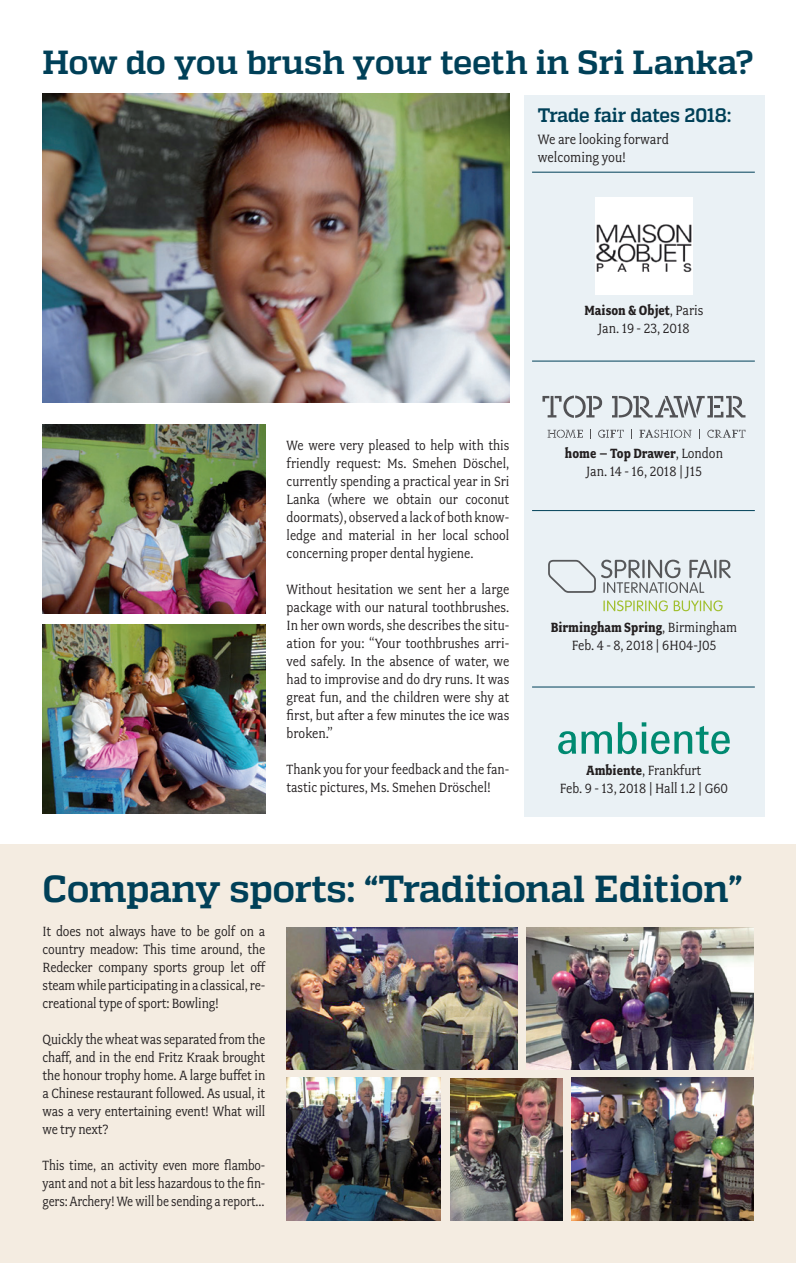
<style>
.page{position:relative;width:796px;height:1263px;background:#fff}
.page>*{position:absolute;margin:0;border:0;box-sizing:border-box;transform-origin:0 0}
.t1{font:700 37.65px "Quadon";letter-spacing:-.005em;color:#004058}
.t2{font:700 33.45px "Quadon";letter-spacing:-.015em;color:#004058}
.t3{font:700 19.5px "Quadon";color:#004058;scale:.94 1}
.t4{font:15.15px/18.1px "Fairplex Narrow";color:#231f20}
.t5{font:15px/18px "Fairplex Narrow";letter-spacing:-.01em;color:#231f20;text-align:justify}
.t6{font:15px/18px "Fairplex Narrow";letter-spacing:-.01em;color:#231f20;text-align:justify;scale:.95 1}
.s1{font-weight:700}
</style>
<div class="page">
<div style="left:523px;top:95px;width:241px;height:722px;background:#eaf1f5"></div>
<div style="left:0;top:844px;width:795px;height:419px;background:#f4ece1"></div>
<img style="left:43px;top:624px;width:222px;height:189px">
<img style="left:43px;top:424px;width:222px;height:189px">
<img style="left:286px;top:927px;width:231px;height:142px">
<img style="left:526px;top:927px;width:227px;height:142px">
<img style="left:286px;top:1078px;width:154px;height:142px">
<img style="left:450px;top:1078px;width:112px;height:142px">
<img style="left:571px;top:1078px;width:182px;height:142px">
<img style="left:43px;top:94px;width:466px;height:308px">
<hr style="left:531px;top:361px;width:223px;height:1px;background:#004058">
<hr style="left:531px;top:172px;width:223px;height:1px;background:#004058">
<hr style="left:531px;top:510px;width:223px;height:1px;background:#004058">
<hr style="left:531px;top:687px;width:223px;height:1px;background:#004058">
<svg style="left:558px;top:731px;width:17px;height:23px"></svg>
<svg style="left:581px;top:731px;width:30px;height:23px"></svg>
<svg style="left:617px;top:722px;width:112px;height:32px"></svg>
<hr style="left:713px;top:560px;width:3px;height:18px;background:#57585a">
<svg style="left:719px;top:560px;width:11px;height:18px"></svg>
<svg style="left:548px;top:560px;width:164px;height:33px"></svg>
<svg style="left:603px;top:600px;width:64px;height:11px"></svg>
<svg style="left:673px;top:600px;width:49px;height:11px"></svg>
<img style="left:595px;top:197px;width:97px;height:98px">
<svg style="left:707px;top:430px;width:38px;height:8px"></svg>
<svg style="left:542px;top:396px;width:59px;height:22px"></svg>
<svg style="left:612px;top:396px;width:133px;height:21px"></svg>
<svg style="left:598px;top:430px;width:25px;height:8px"></svg>
<svg style="left:639px;top:430px;width:52px;height:8px"></svg>
<svg style="left:547px;top:430px;width:35px;height:8px"></svg>
<h2 class="t2" style="left:43px;top:42px;width:712px">How do you brush your teeth in Sri Lanka?</h2>
<h3 class="t3" style="left:537px;top:103px;width:207px">Trade fair dates 2018:</h3>
<p class="t4" style="left:537px;top:130px;width:133px">We are looking forward welcoming you!</p>
<p class="t5" style="left:286px;top:436px;width:224px">We were very pleased to help with this friendly request: Ms. Smehen Döschel, currently spending a practical year in Sri Lanka (where we obtain our coconut doormats), observed a lack of both know&shy;ledge and material in her local school concerning proper dental hygiene.</p>
<p class="t5" style="left:286px;top:580px;width:224px">Without hesitation we sent her a large package with our natural toothbrushes.<br>In her own words, she describes the situ&shy;ation for you: “Your toothbrushes arri&shy;ved safely. In the absence of water, we had to improvise and do dry runs. It was great fun, and the children were shy at first, but after a few minutes the ice was broken.”</p>
<p class="t5" style="left:286px;top:760px;width:224px">Thank you for your feedback and the fan&shy;tastic pictures, Ms. Smehen Dröschel!</p>
<p class="t5" style="left:584px;top:301px;width:120px;text-align:center"><span class="s1">Maison &amp; Objet</span>, Paris<br>Jan. 19 - 23, 2018</p>
<p class="t5" style="left:564px;top:444px;width:159px;text-align:center"><span class="s1">home – Top Drawer</span>, London<br>Jan. 14 - 16, 2018 | J15</p>
<p class="t5" style="left:550px;top:618px;width:188px;text-align:center"><span class="s1">Birmingham Spring</span>, Birmingham<br>Feb. 4 - 8, 2018 | 6H04-J05</p>
<p class="t5" style="left:559px;top:761px;width:169px;text-align:center"><span class="s1">Ambiente</span>, Frankfurt<br>Feb. 9 - 13, 2018 | Hall 1.2 | G60</p>
<h1 class="t1" style="left:43px;top:867px;width:701px">Company sports: “Traditional Edition”</h1>
<p class="t5" style="left:43px;top:922px;width:224px">It does not always have to be golf on a country meadow: This time around, the Redecker company sports group let off steam while participating in a classical, re&shy;creational type of sport: Bowling!</p>
<p class="t5" style="left:43px;top:1030px;width:224px">Quickly the wheat was separated from the chaff, and in the end Fritz Kraak brought the honour trophy home. A large buffet in a Chinese restaurant followed. As usual, it was a very entertaining event! What will we try next?</p>
<p class="t6" style="left:43px;top:1156px;width:236px">This time, an activity even more flambo&shy;yant and not a bit less hazardous to the fin&shy;gers: Archery! We will be sending a report…</p>
</div>
